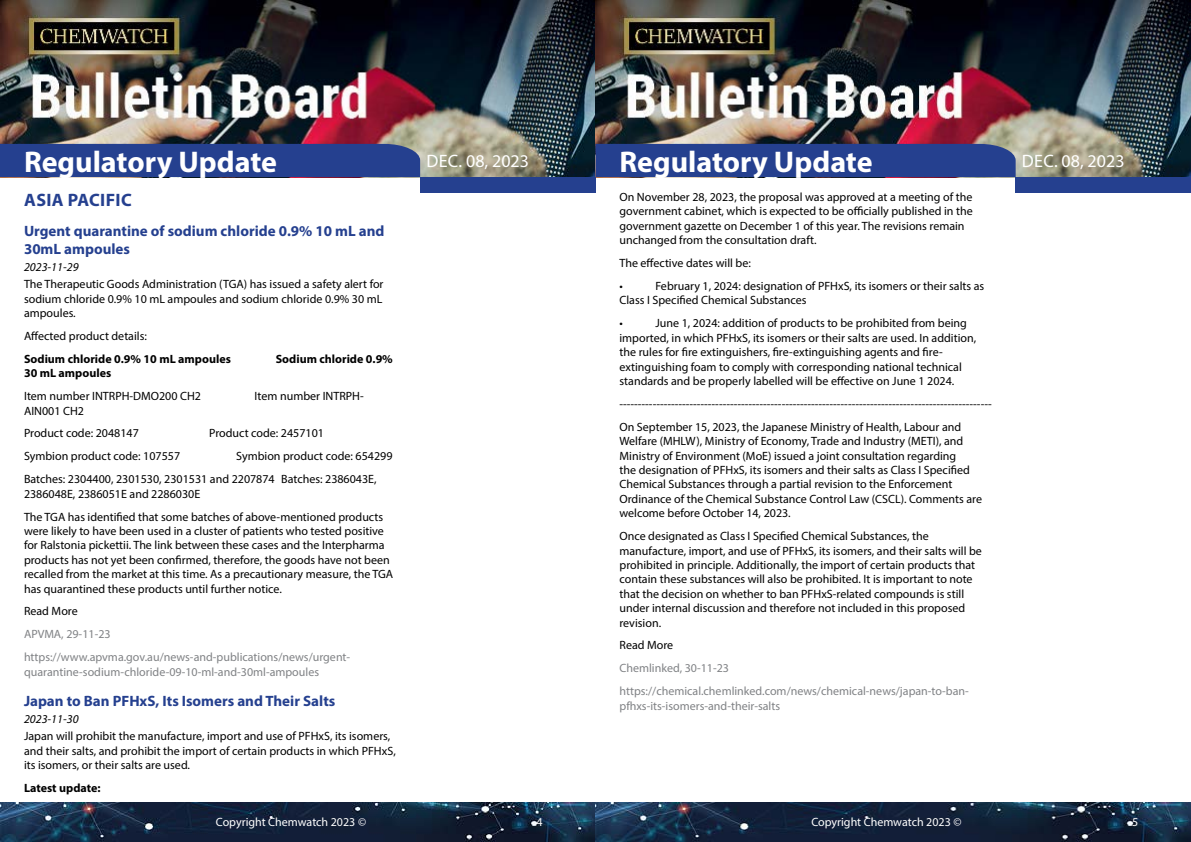
<style>
.page{position:relative;width:1191px;height:842px;background:#fff}
.page>*{position:absolute;margin:0;border:0;box-sizing:border-box;transform-origin:0 0}
.t1{font:700 30px "Myriad Pro";color:#fff}
.t2{font:18px "Myriad Pro";color:#fff}
.t3{font:700 18px "Myriad Pro";letter-spacing:.02em;color:#25408f}
.t4{font:700 15px/18px "Myriad Pro";color:#25408f}
.t5{font:12px/14.4px "Myriad Pro";color:#000}
.t6{font:12px/22.9px "Myriad Pro";color:#808285}
.t7{font:700 12px "Myriad Pro";color:#000}
.t8{font:12px "Myriad Pro";color:#fff}
.t9{font:italic 12px "Myriad Pro";color:#000}
</style>
<div class="page">
<img style="left:0;top:0;width:1191px;height:177px">
<div style="left:420px;top:177px;width:175px;height:15px;background:#25408f"></div>
<div style="left:1015px;top:177px;width:176px;height:15px;background:#25408f"></div>
<div style="left:0;top:144px;width:420px;height:33px;background:#25408f"></div>
<div style="left:595px;top:144px;width:420px;height:33px;background:#25408f"></div>
<img style="left:0;top:802px;width:1191px;height:40px">
<h1 class="t1" style="left:24px;top:142px;width:255px">Regulatory Update</h1>
<h2 class="t3" style="left:24px;top:188px;width:109px">ASIA PACIFIC</h2>
<p class="t4" style="left:24px;top:221px;width:362px">Urgent quarantine of sodium chloride 0.9% 10 mL and<br>30mL ampoules</p>
<p class="t9" style="left:24px;top:259px;width:56px">2023-11-29</p>
<p class="t5" style="left:24px;top:277px;width:361px;text-align:justify">The Therapeutic Goods Administration (TGA) has issued a safety alert for sodium chloride 0.9% 10 mL ampoules and sodium chloride 0.9% 30 mL ampoules.</p>
<p class="t5" style="left:24px;top:328px;width:124px">Affected product details:</p>
<p class="t7" style="left:24px;top:351px;width:208px">Sodium chloride 0.9% 10 mL ampoules</p>
<p class="t7" style="left:276px;top:351px;width:119px">Sodium chloride 0.9%</p>
<p class="t7" style="left:24px;top:365px;width:89px">30 mL ampoules</p>
<p class="t5" style="left:24px;top:389px;width:179px">Item number INTRPH-DMO200 CH2</p>
<p class="t5" style="left:254px;top:389px;width:111px">Item number INTRPH-</p>
<p class="t5" style="left:24px;top:399px;width:116px;line-height:22.9px">AIN001 CH2<br>Product code: 2048147</p>
<p class="t5" style="left:209px;top:426px;width:116px">Product code: 2457101</p>
<p class="t5" style="left:24px;top:445px;width:370px;line-height:22.9px;text-indent:212px">Symbion product code: 654299<br>Batches: 2304400, 2301530, 2301531 and 2207874 Batches: 2386043E,</p>
<p class="t5" style="left:24px;top:482px;width:361px;line-height:22.9px">2386048E, 2386051E and 2286030E<br>The TGA has identified that some batches of above-mentioned products</p>
<p class="t5" style="left:24px;top:523px;width:371px">were likely to have been used in a cluster of patients who tested positive for Ralstonia pickettii. The link between these cases and the Interpharma products has not yet been confirmed, therefore, the goods have not been recalled from the market at this time. As a precautionary measure, the TGA has quarantined these products until further notice.</p>
<p class="t5" style="left:24px;top:604px;width:55px">Read More</p>
<p class="t6" style="left:24px;top:623px;width:328px">APVMA, 29-11-23 https://www.apvma.gov.au/news-and-publications/news/urgent-</p>
<p class="t6" style="left:24px;top:660px;width:297px">quarantine-sodium-chloride-09-10-ml-and-30ml-ampoules</p>
<p class="t4" style="left:24px;top:691px;width:313px">Japan to Ban PFHxS, Its Isomers and Their Salts</p>
<p class="t9" style="left:24px;top:712px;width:56px">2023-11-30</p>
<p class="t5" style="left:24px;top:729px;width:373px">Japan will prohibit the manufacture, import and use of PFHxS, its isomers, and their salts, and prohibit the import of certain products in which PFHxS, its isomers, or their salts are used.</p>
<p class="t7" style="left:24px;top:780px;width:78px">Latest update:</p>
<p class="t5" style="left:24px;top:449px;width:158px">Symbion product code: 107557</p>
<h2 class="t2" style="left:426px;top:149px;width:104px">Dec. 08, 2023</h2>
<h1 class="t1" style="left:619px;top:142px;width:255px">Regulatory Update</h1>
<h2 class="t2" style="left:1022px;top:149px;width:104px">Dec. 08, 2023</h2>
<p class="t5" style="left:619px;top:190px;width:355px">On November 28, 2023, the proposal was approved at a meeting of the government cabinet, which is expected to be officially published in the government gazette on December 1 of this year. The revisions remain unchanged from the consultation draft.</p>
<p class="t5" style="left:619px;top:251px;width:133px;line-height:22.9px">The effective dates will be: •</p>
<p class="t5" style="left:619px;top:279px;width:366px;text-indent:36px">February 1, 2024: designation of PFHxS, its isomers or their salts as<br>Class I Specified Chemical Substances</p>
<p class="t5" style="left:619px;top:316px;width:5px">•</p>
<p class="t5" style="left:619px;top:316px;width:358px;text-indent:36px">June 1, 2024: addition of products to be prohibited from being imported, in which PFHxS, its isomers or their salts are used. In addition, the rules for fire extinguishers, fire-extinguishing agents and fire&shy;extinguishing foam to comply with corresponding national technical standards and be properly labelled will be effective on June 1 2024.</p>
<p class="t5" style="left:619px;top:392px;width:374px;line-height:22.9px">-----------------------------------------------------------------------------------------------------<br>On September 15, 2023, the Japanese Ministry of Health, Labour and</p>
<p class="t5" style="left:619px;top:434px;width:364px">Welfare (MHLW), Ministry of Economy, Trade and Industry (METI), and Ministry of Environment (MoE) issued a joint consultation regarding<br>the designation of PFHxS, its isomers and their salts as Class I Specified Chemical Substances through a partial revision to the Enforcement Ordinance of the Chemical Substance Control Law (CSCL). Comments are welcome before October 14, 2023.</p>
<p class="t5" style="left:619px;top:529px;width:364px">Once designated as Class I Specified Chemical Substances, the manufacture, import, and use of PFHxS, its isomers, and their salts will be prohibited in principle. Additionally, the import of certain products that contain these substances will also be prohibited. It is important to note that the decision on whether to ban PFHxS-related compounds is still under internal discussion and therefore not included in this proposed revision.</p>
<p class="t5" style="left:619px;top:638px;width:55px">Read More</p>
<p class="t6" style="left:619px;top:657px;width:351px">Chemlinked, 30-11-23 https://chemical.chemlinked.com/news/chemical-news/japan-to-ban-</p>
<p class="t6" style="left:619px;top:694px;width:162px">pfhxs-its-isomers-and-their-salts</p>
<p class="t8" style="left:216px;top:815px;width:152px">Copyright Chemwatch 2023 ©</p>
<p class="t8" style="left:536px;top:815px;width:8px">4</p>
<p class="t8" style="left:811px;top:815px;width:152px">Copyright Chemwatch 2023 ©</p>
<p class="t8" style="left:1132px;top:815px;width:8px">5</p>
</div>
